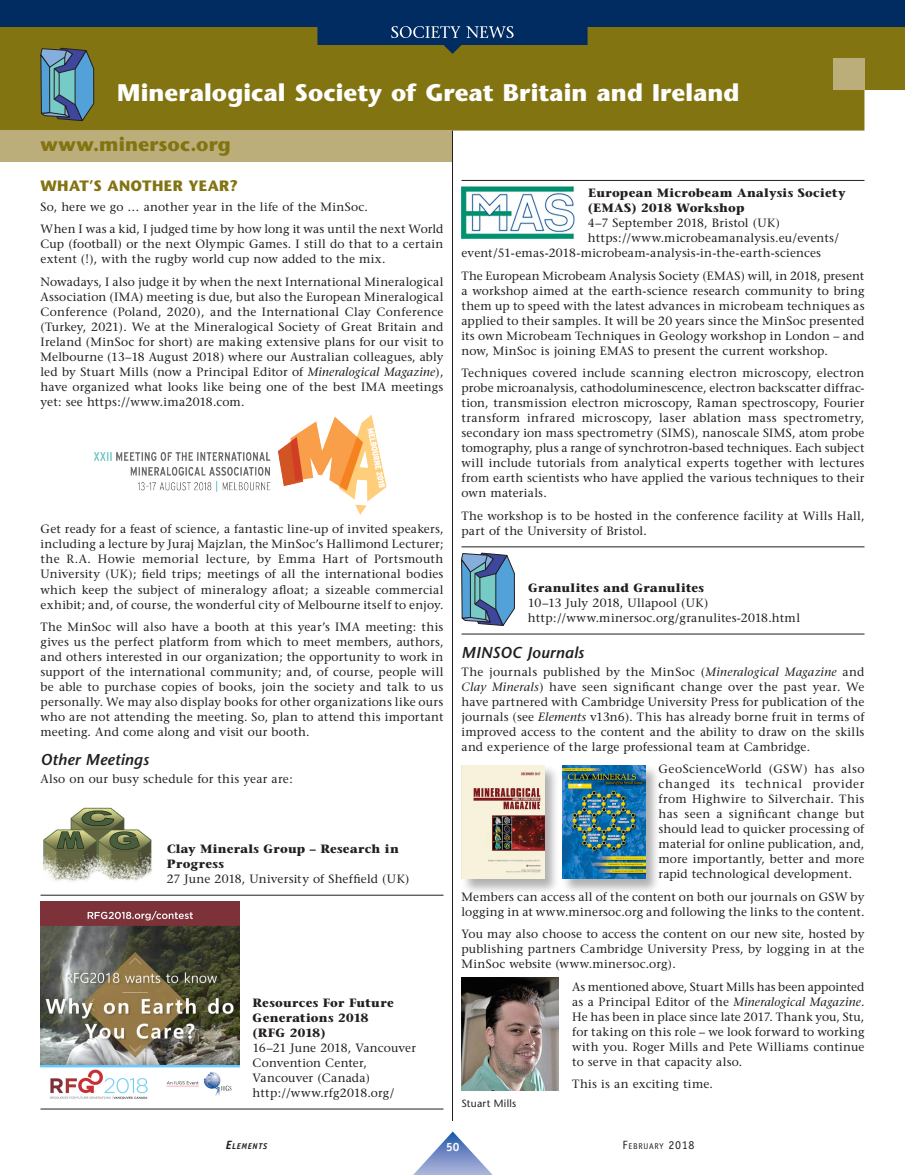
<style>
.page{position:relative;width:905px;height:1175px;background:#fff}
.page>*{position:absolute;margin:0;border:0;box-sizing:border-box;transform-origin:0 0}
.Titre_SocNews{font:700 24px "Stone Sans";letter-spacing:.005em;color:#fff}
.Texte_courant{font:700 19.5px "Stone Sans";letter-spacing:.005em;color:#837412}
.NIVEAU_2{font:italic 600 15.75px "Stone Sans";letter-spacing:.01em;color:#231f20}
.NIVEAU_1{font:700 15px "Stone Sans";letter-spacing:.02em;color:#837412}
.Texte_courant-2{font:12px/15px "Stone Serif";letter-spacing:.015em;color:#231f20;text-align:justify}
.Texte_courant-3{font:700 12px/15px "Stone Serif";letter-spacing:.025em;color:#231f20}
.t1{font:700 12px "Officina Sans";color:#fff}
.Vignette_photo{font:10.5px "Stone Sans";letter-spacing:.02em;color:#231f20}
.t2{font:8.4px "Officina Sans";letter-spacing:.08em;color:#231f20}
.t3{font:italic 700 8.4px "Officina Sans";letter-spacing:.08em;color:#231f20}
.s1{font-style:italic}
.s2{font-weight:400}
.s3{font-weight:700}
.s4{font-size:12px}
</style>
<div class="page">
<div style="left:0;top:54px;width:904px;height:76px;background:#837412"></div>
<div style="left:0;top:130px;width:452px;height:32px;background:#bbae7a"></div>
<div style="left:832px;top:58px;width:32px;height:32px;background:#bbae7a"></div>
<svg style="left:40px;top:54px;width:54px;height:68px"></svg>
<hr style="left:54px;top:69px;width:1px;height:30px;background:#231f20">
<hr style="left:452px;top:130px;width:1px;height:990px;background:#231f20">
<hr style="left:40px;top:894px;width:403px;height:1px;background:#231f20">
<hr style="left:40px;top:1108px;width:403px;height:1px;background:#231f20">
<img style="left:43px;top:807px;width:109px;height:75px">
<img style="left:40px;top:901px;width:199px;height:198px">
<hr style="left:461px;top:180px;width:403px;height:1px;background:#231f20">
<hr style="left:461px;top:546px;width:403px;height:1px;background:#231f20">
<hr style="left:461px;top:633px;width:403px;height:1px;background:#231f20">
<img style="left:461px;top:186px;width:113px;height:52px">
<svg style="left:461px;top:552px;width:54px;height:74px"></svg>
<hr style="left:474px;top:573px;width:1px;height:31px;background:#231f20">
<img style="left:94px;top:415px;width:293px;height:100px">
<img style="left:461px;top:977px;width:97px;height:113px">
<div style="left:460px;top:764px;width:99px;height:130px;background:#231f20;opacity:.35"></div>
<img style="left:461px;top:765px;width:83px;height:113px">
<div style="left:561px;top:764px;width:99px;height:130px;background:#231f20;opacity:.35"></div>
<img style="left:562px;top:765px;width:83px;height:113px">
<svg style="left:0;top:0;width:904px;height:54px;fill:#002c62"></svg>
<svg style="left:414px;top:1131px;width:78px;height:43px"></svg>
<svg style="left:391px;top:26px;width:122px;height:12px"></svg>
<p class="Titre_SocNews" style="left:117px;top:78px;width:624px">Mineralogical Society of Great Britain and Ireland</p>
<p class="Texte_courant" style="left:40px;top:133px;width:192px">www.minersoc.org</p>
<p class="NIVEAU_1" style="left:40px;top:177px;width:199px">WHAT’S ANOTHER YEAR?</p>
<p class="Texte_courant-2" style="left:40px;top:199px;width:329px">So, here we go … another year in the life of the MinSoc.</p>
<p class="Texte_courant-2" style="left:40px;top:222px;width:404px">When I was a kid, I judged time by how long it was until the next World Cup (football) or the next Olympic Games. I still do that to a certain extent (!), with the rugby world cup now added to the mix.</p>
<p class="Texte_courant-2" style="left:40px;top:274px;width:404px">Nowadays, I also judge it by when the next International Mineralogical Association (IMA) meeting is due, but also the European Mineralogical Conference (Poland, 2020), and the International Clay Conference (Turkey, 2021). We at the Mineralogical Society of Great Britain and Ireland (MinSoc for short) are making extensive plans for our visit to Melbourne (13–18 August 2018) where our Australian colleagues, ably led by Stuart Mills (now a Principal Editor of <span class="s1">Mineralogical Magazine</span>), have organized what looks like being one of the best IMA meetings yet: see https://www.ima2018.com.</p>
<p class="Texte_courant-2" style="left:40px;top:522px;width:404px">Get ready for a feast of science, a fantastic line-up of invited speakers, including a lecture by Juraj Majzlan, the MinSoc’s Hallimond Lecturer; the R.A. Howie memorial lecture, by Emma Hart of Portsmouth University (UK); field trips; meetings of all the international bodies which keep the subject of mineralogy afloat; a sizeable commercial exhibit; and, of course, the wonderful city of Melbourne itself to enjoy.</p>
<p class="Texte_courant-2" style="left:40px;top:619px;width:404px">The MinSoc will also have a booth at this year’s IMA meeting: this gives us the perfect platform from which to meet members, authors, and others interested in our organization; the opportunity to work in support of the international community; and, of course, people will be able to purchase copies of books, join the society and talk to us personally. We may also display books for other organizations like ours who are not attending the meeting. So, plan to attend this important meeting. And come along and visit our booth.</p>
<p class="NIVEAU_2" style="left:40px;top:750px;width:110px">Other Meetings</p>
<p class="Texte_courant-2" style="left:40px;top:771px;width:254px">Also on our busy schedule for this year are:</p>
<p class="Texte_courant-3" style="left:167px;top:841px;width:244px">Clay Minerals Group – Research in<br>Progress<br><span class="s2">27 June 2018, University of Sheffield (UK)</span></p>
<p class="Texte_courant-2" style="left:252px;top:995px;width:165px;text-align:left"><span class="s3">Resources For Future<br>Generations 2018<br>(RFG 2018)<br></span>16–21 June 2018, Vancouver<br>Convention Center,<br>Vancouver (Canada) http://www.rfg2018.org/</p>
<p class="Texte_courant-3" style="left:588px;top:185px;width:259px">European Microbeam Analysis Society</p>
<p class="Texte_courant-3" style="left:588px;top:200px;width:158px">(EMAS) 2018 Workshop</p>
<p class="Texte_courant-2" style="left:588px;top:215px;width:193px">4–7 September 2018, Bristol (UK)</p>
<p class="Texte_courant-2" style="left:588px;top:230px;width:252px">https://www.microbeamanalysis.eu/events/</p>
<p class="Texte_courant-2" style="left:461px;top:245px;width:361px">event/51-emas-2018-microbeam-analysis-in-the-earth-sciences</p>
<p class="Texte_courant-2" style="left:461px;top:268px;width:404px">The European Microbeam Analysis Society (EMAS) will, in 2018, present a workshop aimed at the earth-science research community to bring them up to speed with the latest advances in microbeam techniques as applied to their samples. It will be 20 years since the MinSoc presented its own Microbeam Techniques in Geology workshop in London – and now, MinSoc is joining EMAS to present the current workshop.</p>
<p class="Texte_courant-2" style="left:461px;top:365px;width:404px">Techniques covered include scanning electron microscopy, electron probe microanalysis, cathodoluminescence, electron backscatter diffrac&shy;tion, transmission electron microscopy, Raman spectroscopy, Fourier transform infrared microscopy, laser ablation mass spectrometry, secondary ion mass spectrometry (SIMS), nanoscale SIMS, atom probe tomography, plus a range of synchrotron-based techniques. Each subject will include tutorials from analytical experts together with lectures from earth scientists who have applied the various techniques to their own materials.</p>
<p class="Texte_courant-2" style="left:461px;top:508px;width:404px">The workshop is to be hosted in the conference facility at Wills Hall, part of the University of Bristol.</p>
<p class="Texte_courant-2" style="left:528px;top:580px;width:273px;text-align:left"><span class="s3">Granulites and Granulites<br></span>10–13 July 2018, Ullapool (UK) http://www.minersoc.org/granulites-2018.html</p>
<p class="NIVEAU_2" style="left:461px;top:642px;width:124px">MINSOC Journals</p>
<p class="Texte_courant-2" style="left:461px;top:664px;width:404px">The journals published by the MinSoc (<span class="s1">Mineralogical Magazine</span> and <span class="s1">Clay Minerals</span>) have seen significant change over the past year. We have partnered with Cambridge University Press for publication of the journals (see <span class="s1">Elements</span> v13n6). This has already borne fruit in terms of improved access to the content and the ability to draw on the skills and experience of the large professional team at Cambridge.</p>
<p class="Texte_courant-2" style="left:658px;top:761px;width:207px">GeoScienceWorld (GSW) has also changed its technical provider from Highwire to Silverchair. This has seen a significant change but should lead to quicker processing of material for online publication, and, more importantly, better and more rapid technological development.</p>
<p class="Texte_courant-2" style="left:461px;top:889px;width:404px">Members can access all of the content on both our journals on GSW by logging in at www.minersoc.org and following the links to the content.</p>
<p class="Texte_courant-2" style="left:461px;top:926px;width:404px">You may also choose to access the content on our new site, hosted by publishing partners Cambridge University Press, by logging in at the MinSoc website (www.minersoc.org).</p>
<p class="Texte_courant-2" style="left:572px;top:979px;width:294px">As mentioned above, Stuart Mills has been appointed as a Principal Editor of the <span class="s1">Mineralogical Magazine</span>.<br>He has been in place since late 2017. Thank you, Stu, for taking on this role – we look forward to working with you. Roger Mills and Pete Williams continue to serve in that capacity also.</p>
<p class="Texte_courant-2" style="left:572px;top:1076px;width:142px">This is an exciting time.</p>
<p class="Vignette_photo" style="left:461px;top:1097px;width:56px">Stuart Mills</p>
<p class="t3" style="left:226px;top:1141px;width:43px"><span class="s4">E</span>LEMENTS</p>
<p class="t1" style="left:446px;top:1139px;width:15px">50</p>
<p class="t2" style="left:622px;top:1141px;width:73px"><span class="s4">F</span>EBRUARY <span class="s4">2018</span></p>
</div>
